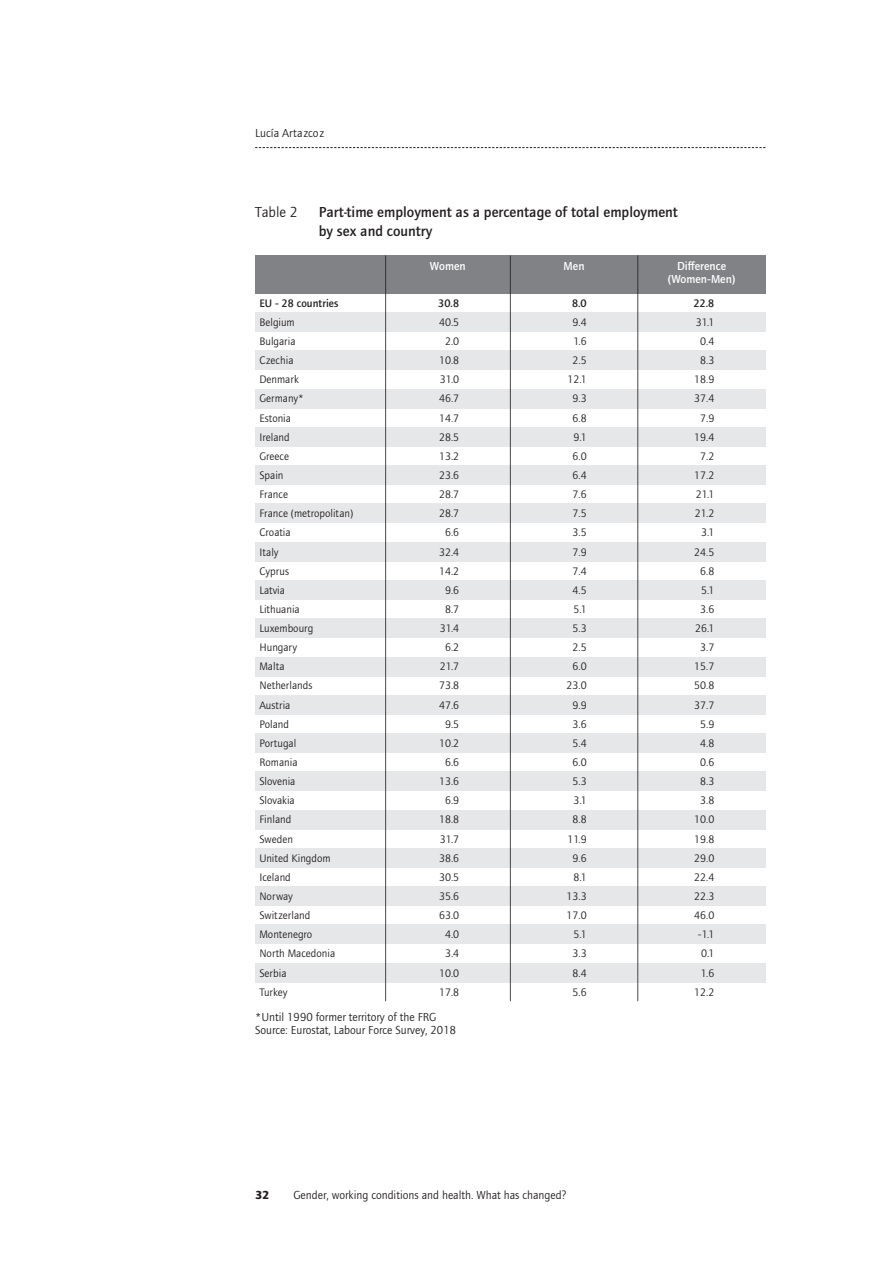
<style>
.page{position:relative;width:893px;height:1263px;background:#fff}
.page>*{position:absolute;margin:0;border:0;box-sizing:border-box;transform-origin:0 0}
.t1{font:15px/19.2px "etui Foundry Journal Medium";color:#231f20}
.t2{font:15px "etui Foundry Journal book";color:#231f20}
.t3{font:12px/13.5px "etui Foundry Journal book";color:#231f20}
.t4{font:500 12px/13.5px "Foundry Journal";color:#fff;text-align:center}
.t5{font:12px "Foundry Journal";color:#231f20}
.t6{font:700 12px "Foundry Journal";color:#231f20}
.t7{font:11.25px/19.2px "Foundry Journal";color:#231f20;text-align:right}
.t8{font:500 11.25px "Foundry Journal";color:#231f20}
</style>
<div class="page">
<svg style="left:255px;top:147px;width:510px;height:1px"></svg>
<div style="left:255px;top:466px;width:511px;height:19px;background:#e6e7e9"></div>
<div style="left:255px;top:504px;width:511px;height:19px;background:#e6e7e9"></div>
<div style="left:255px;top:542px;width:511px;height:19px;background:#e6e7e9"></div>
<div style="left:255px;top:580px;width:511px;height:20px;background:#e6e7e9"></div>
<div style="left:255px;top:619px;width:511px;height:19px;background:#e6e7e9"></div>
<div style="left:255px;top:657px;width:511px;height:19px;background:#e6e7e9"></div>
<div style="left:255px;top:695px;width:511px;height:19px;background:#e6e7e9"></div>
<div style="left:255px;top:733px;width:511px;height:20px;background:#e6e7e9"></div>
<div style="left:255px;top:772px;width:511px;height:19px;background:#e6e7e9"></div>
<div style="left:255px;top:810px;width:511px;height:19px;background:#e6e7e9"></div>
<div style="left:255px;top:848px;width:511px;height:19px;background:#e6e7e9"></div>
<div style="left:255px;top:887px;width:511px;height:19px;background:#e6e7e9"></div>
<div style="left:255px;top:925px;width:511px;height:19px;background:#e6e7e9"></div>
<div style="left:255px;top:963px;width:511px;height:19px;background:#e6e7e9"></div>
<div style="left:255px;top:427px;width:511px;height:19px;background:#e6e7e9"></div>
<div style="left:255px;top:389px;width:511px;height:19px;background:#e6e7e9"></div>
<div style="left:255px;top:351px;width:511px;height:19px;background:#e6e7e9"></div>
<div style="left:255px;top:313px;width:511px;height:19px;background:#e6e7e9"></div>
<div style="left:255px;top:255px;width:510px;height:38px;background:#808285"></div>
<svg style="left:385px;top:255px;width:1px;height:747px"></svg>
<svg style="left:510px;top:255px;width:1px;height:747px"></svg>
<svg style="left:638px;top:255px;width:1px;height:746px"></svg>
<p class="t5" style="left:255px;top:128px;width:70px">Lucía Artazcoz</p>
<h1 class="t2" style="left:255px;top:206px;width:44px">Table 2</h1>
<h1 class="t1" style="left:319px;top:203px;width:360px">Part-time employment as a percentage of total employment by sex and country</h1>
<p class="t4" style="left:430px;top:260px;width:37px">Women</p>
<p class="t8" style="left:438px;top:299px;width:23px">30.8</p>
<p class="t7" style="left:439px;top:313px;width:22px;text-align:center">40.5<br>2.0<br>10.8<br>31.0<br>46.7<br>14.7<br>28.5<br>13.2<br>23.6<br>28.7<br>28.7<br>6.6<br>32.4<br>14.2<br>9.6<br>8.7<br>31.4<br>6.2<br>21.7<br>73.8<br>47.6<br>9.5<br>10.2<br>6.6<br>13.6<br>6.9<br>18.8<br>31.7<br>38.6<br>30.5<br>35.6<br>63.0<br>4.0<br>3.4<br>10.0<br>17.8</p>
<p class="t4" style="left:668px;top:260px;width:69px">Difference (Women-Men)</p>
<p class="t8" style="left:693px;top:299px;width:23px">22.8</p>
<p class="t7" style="left:694px;top:313px;width:22px">31.1<br>0.4<br>8.3<br>18.9<br>37.4<br>7.9<br>19.4<br>7.2<br>17.2<br>21.1<br>21.2<br>3.1<br>24.5<br>6.8<br>5.1<br>3.6<br>26.1<br>3.7<br>15.7<br>50.8<br>37.7<br>5.9<br>4.8<br>0.6<br>8.3<br>3.8<br>10.0<br>19.8<br>29.0<br>22.4<br>22.3<br>46.0 -1.1<br>0.1<br>1.6<br>12.2</p>
<p class="t4" style="left:564px;top:260px;width:22px">Men</p>
<p class="t8" style="left:572px;top:299px;width:16px">8.0</p>
<p class="t7" style="left:567px;top:313px;width:22px">9.4<br>1.6<br>2.5<br>12.1<br>9.3<br>6.8<br>9.1<br>6.0<br>6.4<br>7.6<br>7.5<br>3.5<br>7.9<br>7.4<br>4.5<br>5.1<br>5.3<br>2.5<br>6.0<br>23.0<br>9.9<br>3.6<br>5.4<br>6.0<br>5.3<br>3.1<br>8.8<br>11.9<br>9.6<br>8.1<br>13.3<br>17.0<br>5.1<br>3.3<br>8.4<br>5.6</p>
<p class="t8" style="left:259px;top:299px;width:80px">EU - 28 countries</p>
<p class="t7" style="left:259px;top:313px;width:95px;text-align:left">Belgium<br>Bulgaria<br>Czechia<br>Denmark<br>Germany*<br>Estonia<br>Ireland<br>Greece<br>Spain<br>France<br>France (metropolitan)<br>Croatia<br>Italy<br>Cyprus<br>Latvia<br>Lithuania<br>Luxembourg<br>Hungary<br>Malta<br>Netherlands<br>Austria<br>Poland<br>Portugal<br>Romania<br>Slovenia<br>Slovakia<br>Finland<br>Sweden<br>United Kingdom<br>Iceland<br>Norway<br>Switzerland<br>Montenegro<br>North Macedonia<br>Serbia<br>Turkey</p>
<p class="t3" style="left:255px;top:1011px;width:202px">*Until 1990 former territory of the FRG<br>Source: Eurostat, Labour Force Survey, 2018</p>
<p class="t6" style="left:255px;top:1190px;width:16px">32</p>
<p class="t3" style="left:293px;top:1189px;width:274px">Gender, working conditions and health. What has changed?</p>
</div>
